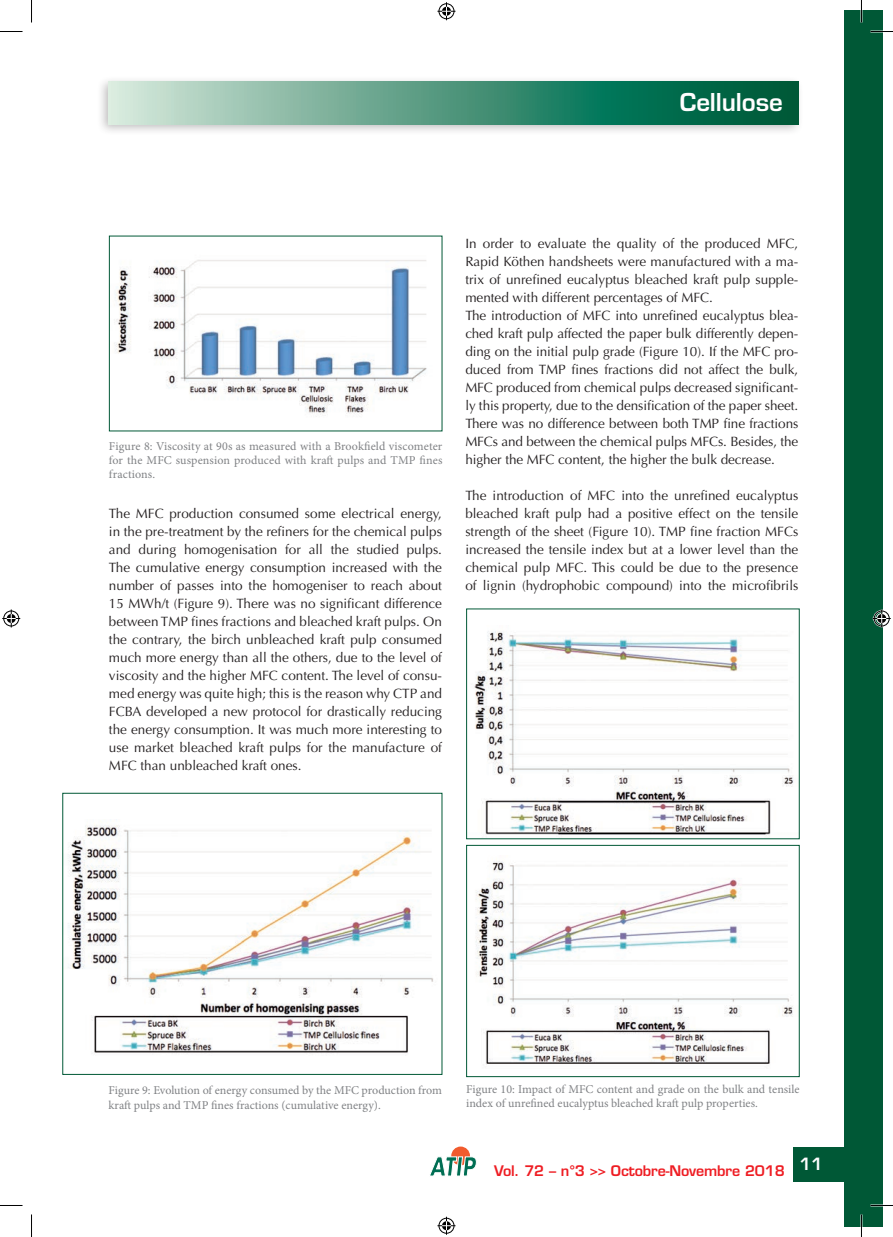
<style>
.page{position:relative;width:893px;height:1237px;background:#fff}
.page>*{position:absolute;margin:0;border:0;box-sizing:border-box;transform-origin:0 0}
.t1{font:600 24px "Eurostile";letter-spacing:-.005em;color:#fff}
.t2{font:600 14.25px "Eurostile";letter-spacing:-.01em;color:#ee1d23}
.t3{font:13.5px/18px "Optima";letter-spacing:-.005em;color:#231f20;text-align:justify}
.t4{font:12px/14.4px "Minion Pro";color:#808285}
</style>
<div class="page">
<div style="left:844px;top:10px;width:38px;height:1216px;background:#005836"></div>
<div style="left:793px;top:1147px;width:68px;height:34px;background:#005836"></div>
<div style="left:97px;top:76px;width:706px;height:60px;background:#231f20;opacity:.3"></div>
<svg style="left:109px;top:82px;width:689px;height:42px;background:#529980"></svg>
<div style="left:451px;top:1146px;width:19px;height:19px;background:#f15b2e;border-radius:50%"></div>
<svg style="left:430px;top:1156px;width:47px;height:20px"></svg>
<img style="left:474px;top:631px;width:320px;height:204px">
<img style="left:476px;top:860px;width:317px;height:205px">
<div style="left:466px;top:845px;width:333px;height:232px;border:1px solid #005836"></div>
<img style="left:114px;top:260px;width:313px;height:155px">
<img style="left:68px;top:819px;width:365px;height:234px">
<hr style="left:870px;top:1204px;width:22px;height:2px;background:#fff">
<hr style="left:860px;top:0;width:2px;height:22px;background:#fff">
<hr style="left:860px;top:1214px;width:2px;height:23px;background:#fff">
<svg style="left:0;top:31px;width:22px;height:1px"></svg>
<svg style="left:870px;top:31px;width:22px;height:1px"></svg>
<svg style="left:0;top:1205px;width:22px;height:1px"></svg>
<svg style="left:870px;top:1205px;width:22px;height:1px"></svg>
<svg style="left:31px;top:0;width:1px;height:22px"></svg>
<svg style="left:31px;top:1214px;width:1px;height:23px"></svg>
<svg style="left:860px;top:10px;width:1px;height:12px"></svg>
<svg style="left:860px;top:1214px;width:1px;height:13px"></svg>
<svg style="left:437px;top:2px;width:18px;height:18px"></svg>
<svg style="left:437px;top:1216px;width:18px;height:18px"></svg>
<svg style="left:2px;top:609px;width:18px;height:18px"></svg>
<svg style="left:872px;top:609px;width:18px;height:18px"></svg>
<h1 class="t1" style="left:679px;top:87px;width:104px">Cellulose</h1>
<p class="t4" style="left:109px;top:439px;width:335px;text-align:justify">Figure 8: Viscosity at 90s as measured with a Brookfield viscometer for the MFC suspension produced with kraft pulps and TMP fines fractions.</p>
<p class="t3" style="left:109px;top:504px;width:334px">The MFC production consumed some electrical energy, in the pre-treatment by the refiners for the chemical pulps and during homogenisation for all the studied pulps.<br>The cumulative energy consumption increased with the number of passes into the homogeniser to reach about 15 MWh/t (Figure 9). There was no significant difference between TMP fines fractions and bleached kraft pulps. On the contrary, the birch unbleached kraft pulp consumed much more energy than all the others, due to the level of viscosity and the higher MFC content. The level of consu&shy;med energy was quite high; this is the reason why CTP and FCBA developed a new protocol for drastically reducing the energy consumption. It was much more interesting to use market bleached kraft pulps for the manufacture of MFC than unbleached kraft ones.</p>
<p class="t3" style="left:465px;top:234px;width:334px;text-align:left">In order to evaluate the quality of the produced MFC, Rapid Köthen handsheets were manufactured with a ma&shy;trix of unrefined eucalyptus bleached kraft pulp supple&shy;mented with different percentages of MFC.<br>The introduction of MFC into unrefined eucalyptus blea&shy;ched kraft pulp affected the paper bulk differently depen&shy;ding on the initial pulp grade (Figure 10). If the MFC pro&shy;duced from TMP fines fractions did not affect the bulk, MFC produced from chemical pulps decreased significant&shy;ly this property, due to the densification of the paper sheet.<br>There was no difference between both TMP fine fractions MFCs and between the chemical pulps MFCs. Besides, the higher the MFC content, the higher the bulk decrease.</p>
<p class="t3" style="left:465px;top:486px;width:334px">The introduction of MFC into the unrefined eucalyptus bleached kraft pulp had a positive effect on the tensile strength of the sheet (Figure 10). TMP fine fraction MFCs increased the tensile index but at a lower level than the chemical pulp MFC. This could be due to the presence of lignin (hydrophobic compound) into the microfibrils</p>
<p class="t4" style="left:109px;top:1083px;width:335px">Figure 9: Evolution of energy consumed by the MFC production from kraft pulps and TMP fines fractions (cumulative energy).</p>
<p class="t4" style="left:466px;top:1082px;width:335px">Figure 10: Impact of MFC content and grade on the bulk and tensile index of unrefined eucalyptus bleached kraft pulp properties.</p>
<p class="t2" style="left:494px;top:1161px;width:330px">Vol. 72 – n°3 &gt;&gt; Octobre-Novembre 2018 <sup>11</sup></p>
</div>
